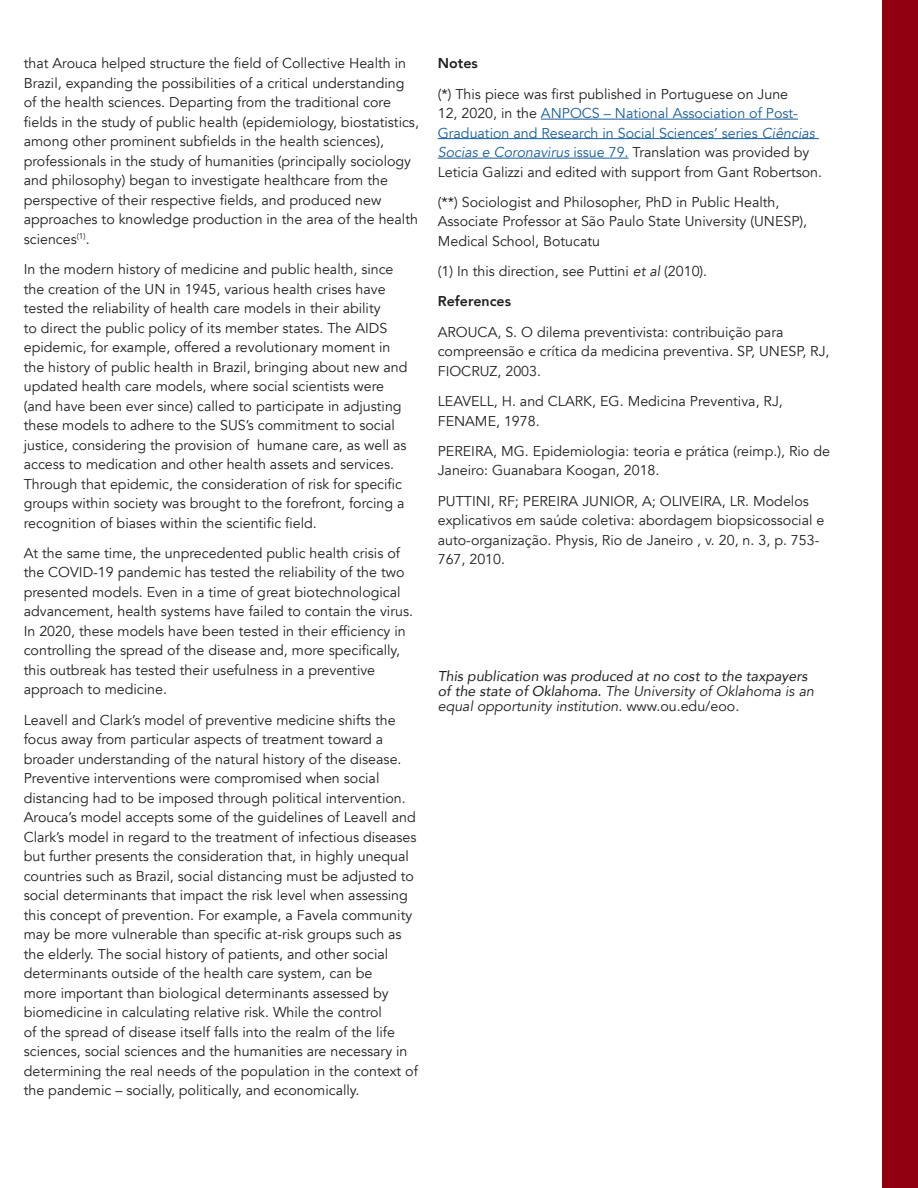
<style>
.page{position:relative;width:918px;height:1188px;background:#fff}
.page>*{position:absolute;margin:0;border:0;box-sizing:border-box;transform-origin:0 0}
.t1{font:14.25px/19.5px "Avenir";color:#231f20}
.t2{font:italic 14.25px/15px "Avenir";color:#231f20}
.t3{font:800 14.25px "Avenir";color:#231f20}
.s1{color:#175d9e}
.s2{font-style:italic;color:#175d9e}
.s3{font-style:italic}
.s4{font-style:inherit}
.s5{font-style:normal}
</style>
<div class="page">
<img style="left:437px;top:0;width:481px;height:1188px">
<hr style="left:541px;top:119px;width:257px;height:1px;background:#175d9e">
<hr style="left:438px;top:138px;width:381px;height:1px;background:#175d9e">
<hr style="left:438px;top:158px;width:191px;height:1px;background:#175d9e">
<p class="t1" style="left:24px;top:54px;width:397px">that Arouca helped structure the field of Collective Health in Brazil, expanding the possibilities of a critical understanding of the health sciences. Departing from the traditional core fields in the study of public health (epidemiology, biostatistics, among other prominent subfields in the health sciences), professionals in the study of humanities (principally sociology and philosophy) began to investigate healthcare from the perspective of their respective fields, and produced new approaches to knowledge production in the area of the health sciences<sup>(1)</sup>.</p>
<p class="t1" style="left:24px;top:260px;width:385px">In the modern history of medicine and public health, since the creation of the UN in 1945, various health crises have tested the reliability of health care models in their ability<br>to direct the public policy of its member states. The AIDS epidemic, for example, offered a revolutionary moment in the history of public health in Brazil, bringing about new and updated health care models, where social scientists were (and have been ever since) called to participate in adjusting these models to adhere to the SUS’s commitment to social justice, considering the provision of humane care, as well as access to medication and other health assets and services.<br>Through that epidemic, the consideration of risk for specific groups within society was brought to the forefront, forcing a recognition of biases within the scientific field.</p>
<p class="t1" style="left:24px;top:543px;width:391px">At the same time, the unprecedented public health crisis of the COVID-19 pandemic has tested the reliability of the two presented models. Even in a time of great biotechnological advancement, health systems have failed to contain the virus.<br>In 2020, these models have been tested in their efficiency in controlling the spread of the disease and, more specifically, this outbreak has tested their usefulness in a preventive approach to medicine.</p>
<p class="t1" style="left:24px;top:710px;width:396px">Leavell and Clark’s model of preventive medicine shifts the focus away from particular aspects of treatment toward a broader understanding of the natural history of the disease.<br>Preventive interventions were compromised when social distancing had to be imposed through political intervention.<br>Arouca’s model accepts some of the guidelines of Leavell and Clark’s model in regard to the treatment of infectious diseases but further presents the consideration that, in highly unequal countries such as Brazil, social distancing must be adjusted to social determinants that impact the risk level when assessing this concept of prevention. For example, a Favela community may be more vulnerable than specific at-risk groups such as the elderly. The social history of patients, and other social determinants outside of the health care system, can be<br>more important than biological determinants assessed by biomedicine in calculating relative risk. While the control<br>of the spread of disease itself falls into the realm of the life sciences, social sciences and the humanities are necessary in determining the real needs of the population in the context of the pandemic – socially, politically, and economically.</p>
<p class="t3" style="left:438px;top:52px;width:42px">Notes</p>
<p class="t1" style="left:438px;top:84px;width:386px">(*) This piece was first published in Portuguese on June<br>12, 2020, in the <span class="s1">ANPOCS – National Association of Post-Graduation and Research in Social Sciences’ series</span> <span class="s2">Ciências Socias e Coronavirus</span> <span class="s1">issue 79.</span> Translation was provided by Leticia Galizzi and edited with support from Gant Robertson.</p>
<p class="t1" style="left:438px;top:192px;width:371px">(**) Sociologist and Philosopher, PhD in Public Health,<br>Associate Professor at São Paulo State University (UNESP),<br>Medical School, Botucatu</p>
<p class="t1" style="left:438px;top:262px;width:271px">(1) In this direction, see Puttini <span class="s3">et al</span> (2010).</p>
<p class="t3" style="left:438px;top:290px;width:75px">References</p>
<p class="t1" style="left:438px;top:322px;width:393px">AROUCA, S. O dilema preventivista: contribuição para compreensão e crítica da medicina preventiva. SP, UNESP, RJ,<br>FIOCRUZ, 2003.</p>
<p class="t1" style="left:438px;top:392px;width:347px">LEAVELL, H. and CLARK, EG. Medicina Preventiva, RJ,<br>FENAME, 1978.</p>
<p class="t1" style="left:438px;top:441px;width:394px">PEREIRA, MG. Epidemiologia: teoria e prática (reimp.), Rio de<br>Janeiro: Guanabara Koogan, 2018.</p>
<p class="t1" style="left:438px;top:491px;width:388px">PUTTINI, RF; PEREIRA JUNIOR, A; OLIVEIRA, LR. Modelos explicativos em saúde coletiva: abordagem biopsicossocial e auto-organização. Physis, Rio de Janeiro , v. 20, n. 3, p. 753- 767, 2010.</p>
<p class="t2" style="left:438px;top:668px;width:378px">This publication was produced at no cost to the taxpayers of the state of Oklahoma. <span class="s4">The University of Oklahoma is an equal opportunity institution.</span> <span class="s5">www.ou.edu/eoo.</span></p>
</div>
